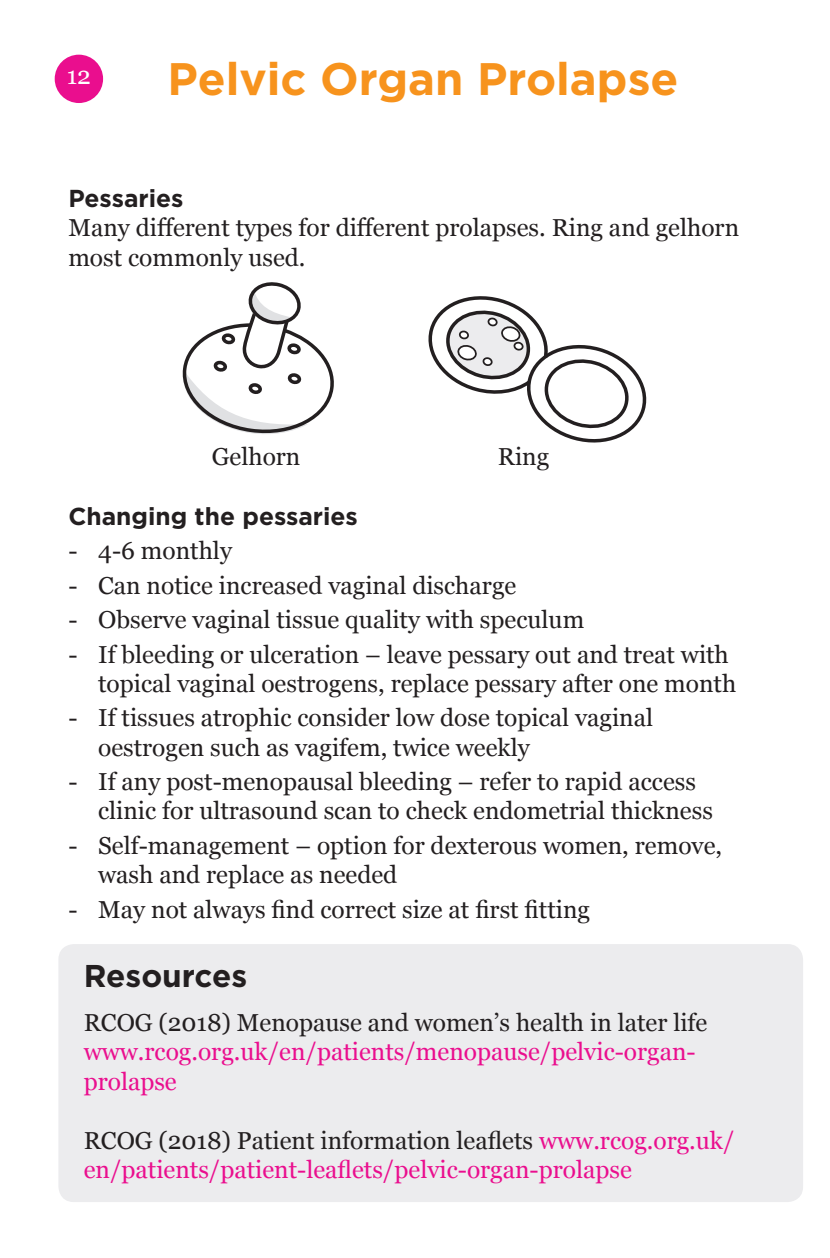
<style>
.page{position:relative;width:830px;height:1258px;background:#fff}
.page>*{position:absolute;margin:0;border:0;box-sizing:border-box;transform-origin:0 0}
.t1{font:700 45.5px "Gotham";color:#f7931d}
.t2{font:700 31.5px "Gotham";color:#231f20}
.t3{font:24.5px/29.4px "Georgia";color:#231f20}
.t4{font:24.5px/29.4px "Georgia";color:#ea0e8e}
.t5{font:700 24.5px "Gotham";color:#231f20}
.t6{font:24.5px "Georgia";color:#fff}
.s1{color:#231f20}
</style>
<div class="page">
<div style="left:55px;top:55px;width:48px;height:48px;background:#ea0e8e;border-radius:50%"></div>
<div style="left:58px;top:944px;width:744px;height:258px;background:#ececee;border-radius:16px"></div>
<svg style="left:428px;top:296px;width:219px;height:147px"></svg>
<svg style="left:182px;top:282px;width:152px;height:152px"></svg>
<p class="t6" style="left:67px;top:58px;width:26px">12</p>
<h1 class="t1" style="left:168px;top:48px;width:512px">Pelvic Organ Prolapse</h1>
<p class="t5" style="left:68px;top:182px;width:117px">Pessaries</p>
<p class="t3" style="left:68px;top:212px;width:672px">Many different types for different prolapses. Ring and gelhorn most commonly used.</p>
<p class="t3" style="left:212px;top:441px;width:90px">Gelhorn</p>
<p class="t3" style="left:497px;top:441px;width:53px">Ring</p>
<p class="t5" style="left:68px;top:500px;width:291px">Changing the pessaries</p>
<p class="t3" style="left:68px;top:535px;width:165px">- 4-6 monthly</p>
<p class="t3" style="left:68px;top:570px;width:449px">- Can notice increased vaginal discharge</p>
<p class="t3" style="left:68px;top:604px;width:517px">- Observe vaginal tissue quality with speculum</p>
<p class="t3" style="left:98px;top:638px;width:639px;text-indent:-30px">- If bleeding or ulceration – leave pessary out and treat with topical vaginal oestrogens, replace pessary after one month</p>
<p class="t3" style="left:98px;top:702px;width:556px;text-indent:-30px">- If tissues atrophic consider low dose topical vaginal oestrogen such as vagifem, twice weekly</p>
<p class="t3" style="left:98px;top:766px;width:616px;text-indent:-30px">- If any post-menopausal bleeding – refer to rapid access clinic for ultrasound scan to check endometrial thickness</p>
<p class="t3" style="left:98px;top:829px;width:625px;text-indent:-30px">- Self-management – option for dexterous women, remove, wash and replace as needed</p>
<p class="t3" style="left:68px;top:893px;width:523px">- May not always find correct size at first fitting</p>
<p class="t2" style="left:84px;top:954px;width:165px">Resources</p>
<p class="t3" style="left:84px;top:1007px;width:625px">RCOG (2018) Menopause and women’s health in later life</p>
<p class="t4" style="left:84px;top:1036px;width:613px">www.rcog.org.uk/en/patients/menopause/pelvic-organ&shy;prolapse</p>
<p class="t4" style="left:84px;top:1124px;width:652px"><span class="s1">RCOG (2018) Patient information leaflets</span> www.rcog.org.uk/ en/patients/patient-leaflets/pelvic-organ-prolapse</p>
</div>
